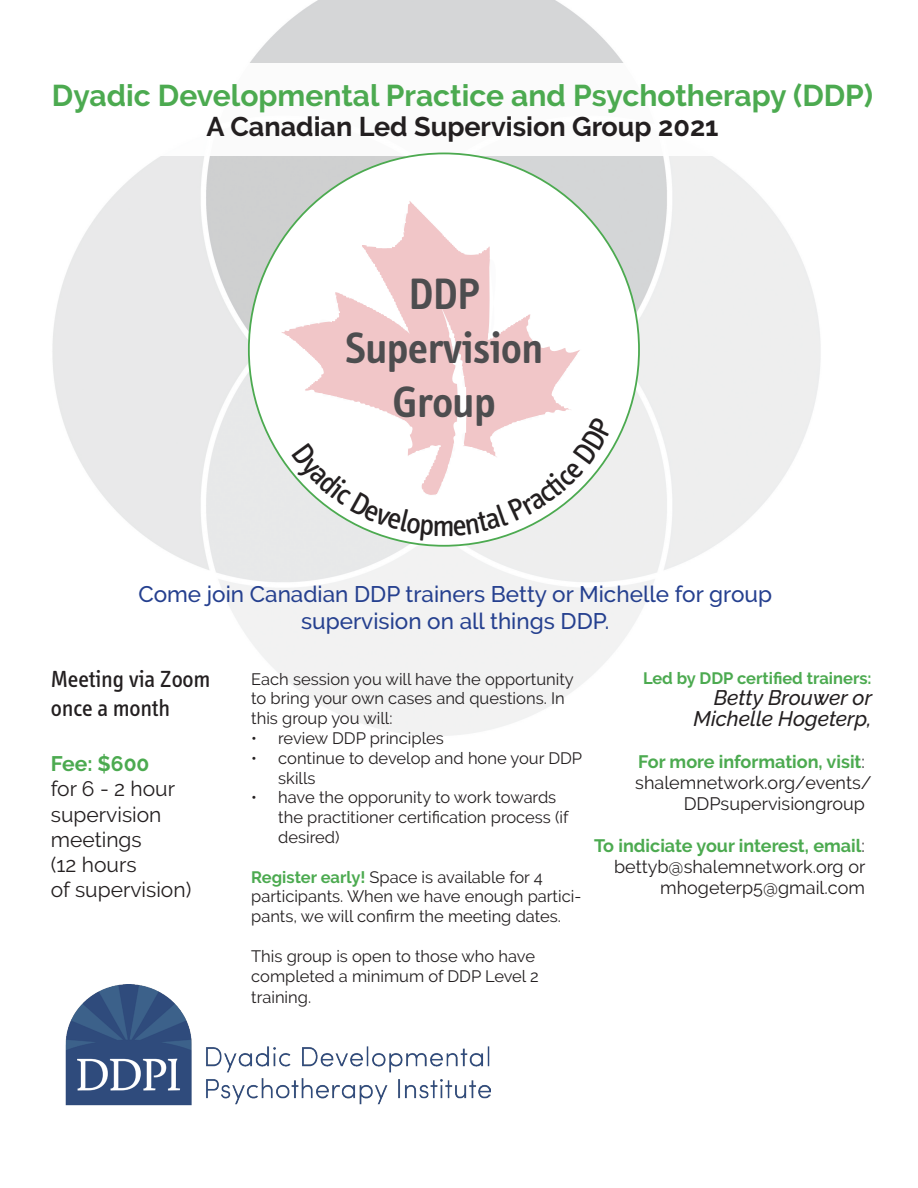
<style>
.page{position:relative;width:918px;height:1188px;background:#fff}
.page>*{position:absolute;margin:0;border:0;box-sizing:border-box;transform-origin:0 0}
.t1{font:600 45px/54px "Info";color:#4d4d4f;text-align:center}
.t2{font:31.35px "Info";color:#231f20}
.t3{font:700 30px "Raleway";color:#4caa50}
.t4{font:700 27px "Raleway";color:#231f20}
.t5{font:24px/28.8px "Info";color:#231f20}
.t6{font:500 22.5px/27px "Raleway";color:#25408f;text-align:center}
.t7{font:21px/25.2px "Raleway";color:#231f20}
.t8{font:italic 500 21px/21px "Raleway";color:#231f20;text-align:right}
.t9{font:18px/21px "Raleway";color:#231f20}
.t10{font:700 18px "Raleway";color:#4caa50}
.t11{font:16.5px/19.8px "Raleway";color:#231f20}
.t12{font:700 16.5px "Raleway";color:#4caa50}
.s1{font-weight:700;color:#4caa50}
.s2{font-weight:400;color:#231f20}
</style>
<div class="page">
<img style="left:52px;top:0;width:769px;height:736px">
<div style="left:0;top:63px;width:918px;height:93px;background:#fff"></div>
<img style="left:65px;top:985px;width:426px;height:121px">
<svg style="left:249px;top:153px;width:390px;height:393px"></svg>
<svg style="left:281px;top:201px;width:129px;height:184px"></svg>
<svg style="left:292px;top:443px;width:142px;height:99px"></svg>
<svg style="left:453px;top:416px;width:160px;height:120px"></svg>
<p class="t3" style="left:52px;top:79px;width:823px">Dyadic Developmental Practice and Psychotherapy (DDP)</p>
<p class="t4" style="left:207px;top:111px;width:513px">A Canadian Led Supervision Group 2021</p>
<p class="t1" style="left:345px;top:267px;width:199px">DDP<br>Supervision<br>Group</p>
<p class="t2" style="left:432px;top:508px;width:24px">m</p>
<p class="t6" style="left:138px;top:581px;width:635px">Come join Canadian DDP trainers Betty or Michelle for group supervision on all things DDP.</p>
<p class="t5" style="left:51px;top:665px;width:161px">Meeting via Zoom once a month</p>
<p class="t7" style="left:51px;top:751px;width:142px"><span class="s1">Fee: $600<br></span>for 6 - 2 hour supervision meetings<br>(12 hours<br>of supervision)</p>
<p class="t11" style="left:251px;top:669px;width:324px">Each session you will have the opportunity to bring your own cases and questions. In this group you will:</p>
<p class="t11" style="left:251px;top:728px;width:194px">• review DDP principles</p>
<p class="t11" style="left:278px;top:748px;width:305px;text-indent:-27px">• continue to develop and hone your DDP skills</p>
<p class="t11" style="left:278px;top:788px;width:292px;text-indent:-27px">• have the opporunity to work towards the practitioner certification process (if desired)</p>
<p class="t11" style="left:251px;top:867px;width:332px"><span class="s1">Register early!</span> Space is available for 4 participants. When we have enough partici&shy;pants, we will confirm the meeting dates.</p>
<p class="t11" style="left:251px;top:946px;width:289px">This group is open to those who have completed a minimum of DDP Level 2</p>
<p class="t11" style="left:251px;top:987px;width:61px">training.</p>
<p class="t12" style="left:643px;top:669px;width:230px">Led by DDP certified trainers:</p>
<p class="t8" style="left:693px;top:687px;width:180px">Betty Brouwer or<br>Michelle Hogeterp,</p>
<p class="t10" style="left:638px;top:752px;width:228px">For more information, visit<span class="s2">:</span></p>
<p class="t9" style="left:684px;top:772px;width:190px;text-indent:-48px">shalemnetwork.org/events/<br>DDPsupervisiongroup</p>
<p class="t10" style="left:594px;top:836px;width:272px">To indiciate your interest, email<span class="s2">:</span></p>
<p class="t9" style="left:614px;top:856px;width:253px">bettyb@shalemnetwork.org or</p>
<p class="t9" style="left:660px;top:877px;width:206px">mhogeterp5@gmail.com</p>
</div>
